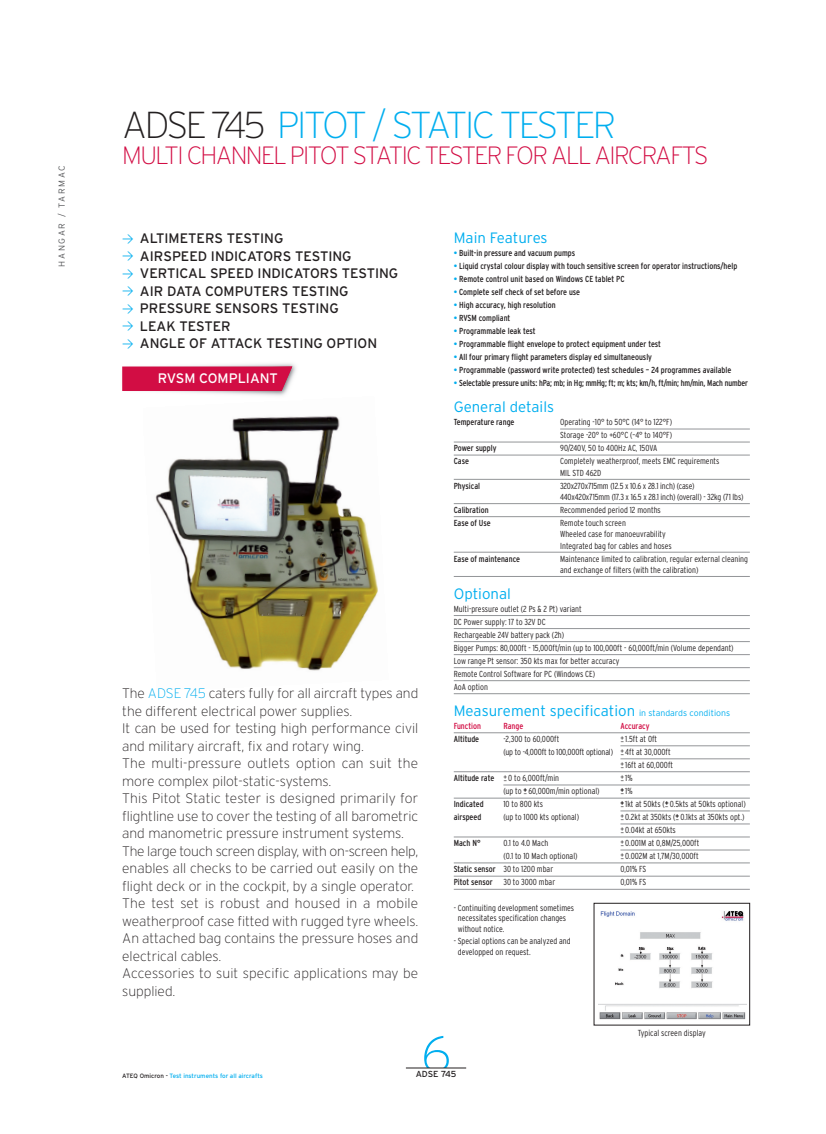
<style>
.page{position:relative;width:826px;height:1134px;background:#fff}
.page>*{position:absolute;margin:0;border:0;box-sizing:border-box;transform-origin:0 0}
.t1{font:200 50px "Interstate";color:#00aeef}
.t2{font:200 37.5px "Interstate";letter-spacing:-.075em;color:#00aeef}
.t3{font:200 25px "Interstate";letter-spacing:-.065em;color:#d20d44}
.t4{font:300 15px "Interstate";color:#00aeef}
.t5{font:200 13.75px/17.5px "Interstate";color:#231f20}
.t6{font:13.75px "Interstate";color:#231f20}
.t7{font:13.75px "Interstate";color:#fff}
.t8{font:300 condensed 8.75px/13px "Interstate";color:#231f20}
.t9{font:condensed 8.75px "Interstate";color:#231f20}
.t10{font:condensed 8.75px "Interstate";color:#d20d44}
.t11{font:300 8.75px "Interstate";letter-spacing:.195em;color:#57585a}
.t12{font:8.75px "Interstate";letter-spacing:-.01em;color:#231f20}
.t13{font:6.25px "Interstate";color:#00aeef}
.s1{color:#231f20}
.s2{font-family:"DIN Pro";font-size:11.25px;color:#00aeef}
.s3{color:#00aeef}
.s4{font-size:8.75px}
.s5{font-weight:400}
.s6{font-family:"DIN Pro";font-weight:500;font-stretch:normal}
.s7{font-weight:300}
</style>
<div class="page">
<svg style="left:122px;top:363px;width:629px;height:706px"></svg>
<p class="t11" style="left:57px;top:267px;width:103px;rotate:-90deg">HANGAR / TARMAC</p>
<h2 class="t2" style="left:122px;top:104px;width:495px"><span class="s1">ADSE 745</span> PITOT / STATIC TESTER</h2>
<h3 class="t3" style="left:122px;top:142px;width:587px">MULTI CHANNEL PITOT STATIC TESTER FOR ALL AIRCRAFTS</h3>
<h3 class="t6" style="left:122px;top:231px;width:163px"><span class="s2">→</span> ALTIMETERS TESTING</h3>
<h3 class="t6" style="left:122px;top:248px;width:231px"><span class="s2">→</span> AIRSPEED INDICATORS TESTING</h3>
<h3 class="t6" style="left:122px;top:266px;width:277px"><span class="s2">→</span> VERTICAL SPEED INDICATORS TESTING</h3>
<h3 class="t6" style="left:122px;top:283px;width:228px"><span class="s2">→</span> AIR DATA COMPUTERS TESTING</h3>
<h3 class="t6" style="left:122px;top:301px;width:218px"><span class="s2">→</span> PRESSURE SENSORS TESTING</h3>
<h3 class="t6" style="left:122px;top:318px;width:110px"><span class="s2">→</span> LEAK TESTER</h3>
<h3 class="t6" style="left:122px;top:336px;width:256px"><span class="s2">→</span> ANGLE OF ATTACK TESTING OPTION</h3>
<h3 class="t7" style="left:158px;top:371px;width:122px">RVSM COMPLIANT</h3>
<p class="t5" style="left:122px;top:685px;width:297px">The <span class="s3">ADSE 745</span> caters fully for all aircraft types and the different electrical power supplies.<br>It can be used for testing high performance civil and military aircraft, fix and rotary wing.<br>The multi-pressure outlets option can suit the more complex pilot-static-systems.<br>This Pitot Static tester is designed primarily for flightline use to cover the testing of all barometric and manometric pressure instrument systems.<br>The large touch screen display, with on-screen help, enables all checks to be carried out easily on the flight deck or in the cockpit, by a single operator.<br>The test set is robust and housed in a mobile weatherproof case fitted with rugged tyre wheels.<br>An attached bag contains the pressure hoses and electrical cables.<br>Accessories to suit specific applications may be supplied.</p>
<h3 class="t4" style="left:453px;top:229px;width:95px">Main Features</h3>
<p class="t9" style="left:453px;top:248px;width:123px"><span class="s3">•</span> Built-in pressure and vacuum pumps</p>
<p class="t9" style="left:453px;top:261px;width:285px"><span class="s3">•</span> Liquid crystal colour display with touch sensitive screen for operator instructions/help</p>
<p class="t9" style="left:453px;top:274px;width:172px"><span class="s3">•</span> Remote control unit based on Windows CE tablet PC</p>
<p class="t9" style="left:453px;top:287px;width:128px"><span class="s3">•</span> Complete self check of set before use</p>
<p class="t9" style="left:453px;top:300px;width:103px"><span class="s3">•</span> High accuracy, high resolution</p>
<p class="t9" style="left:453px;top:313px;width:58px"><span class="s3">•</span> RVSM compliant</p>
<p class="t9" style="left:453px;top:326px;width:83px"><span class="s3">•</span> Programmable leak test</p>
<p class="t9" style="left:453px;top:339px;width:209px"><span class="s3">•</span> Programmable flight envelope to protect equipment under test</p>
<p class="t9" style="left:453px;top:352px;width:200px"><span class="s3">•</span> All four primary flight parameters display ed simultaneously</p>
<p class="t9" style="left:453px;top:365px;width:279px"><span class="s3">•</span> Programmable (password write protected) test schedules – 24 programmes available</p>
<p class="t9" style="left:453px;top:378px;width:296px"><span class="s3">•</span> Selectable pressure units: hPa; mb; in Hg; mmHg; ft; m; kts; km/h, ft/min; hm/min, Mach number</p>
<h3 class="t4" style="left:453px;top:398px;width:102px">General details</h3>
<p class="t9" style="left:453px;top:417px;width:62px">Temperature range</p>
<p class="t8" style="left:560px;top:416px;width:113px">Operating -10° to 50°C (14° to 122°F)<br>Storage -20° to +60°C (–4° to 140°F)</p>
<p class="t9" style="left:453px;top:443px;width:44px">Power supply</p>
<p class="t8" style="left:560px;top:442px;width:99px">90/240V, 50 to 400Hz AC, 150VA</p>
<p class="t9" style="left:453px;top:456px;width:17px">Case</p>
<p class="t8" style="left:560px;top:456px;width:161px;line-height:11.2px">Completely weatherproof, meets EMC requirements<br>MIL STD 462D</p>
<p class="t9" style="left:453px;top:480px;width:28px">Physical</p>
<p class="t8" style="left:560px;top:480px;width:185px;line-height:11.2px">320x270x715mm (12.5 x 10.6 x 28.1 inch) (case)<br>440x420x715mm (17.3 x 16.5 x 28.1 inch) (overall) - 32kg (71 lbs)</p>
<p class="t9" style="left:453px;top:505px;width:36px">Calibration</p>
<p class="t8" style="left:560px;top:503px;width:102px">Recommended period 12 months</p>
<p class="t9" style="left:453px;top:518px;width:39px">Ease of Use</p>
<p class="t8" style="left:560px;top:517px;width:113px;line-height:11.2px">Remote touch screen<br>Wheeled case for manoeuvrability<br>Integrated bag for cables and hoses</p>
<p class="t9" style="left:453px;top:553px;width:68px">Ease of maintenance</p>
<p class="t8" style="left:560px;top:553px;width:189px;line-height:11.2px">Maintenance limited to calibration, regular external cleaning and exchange of filters (with the calibration)</p>
<h3 class="t4" style="left:453px;top:585px;width:59px">Optional</h3>
<p class="t8" style="left:453px;top:602px;width:281px">Multi-pressure outlet (2 Ps &amp; 2 Pt) variant<br>DC Power supply: 17 to 32V DC<br>Rechargeable 24V battery pack (2h)<br>Bigger Pumps: 80,000ft - 15,000ft/min (up to 100,000ft - 60,000ft/min (Volume dependant)<br>Low range Pt sensor: 350 kts max for better accuracy<br>Remote Control Software for PC (Windows CE)<br>AoA option</p>
<h3 class="t4" style="left:453px;top:702px;width:278px">Measurement specification <span class="s4">in standards conditions</span></h3>
<p class="t10" style="left:453px;top:721px;width:29px">Function</p>
<p class="t10" style="left:503px;top:721px;width:21px">Range</p>
<p class="t10" style="left:620px;top:721px;width:31px">Accuracy</p>
<p class="t9" style="left:453px;top:734px;width:27px">Altitude</p>
<p class="t8" style="left:503px;top:732px;width:57px">-2,300 to 60,000ft</p>
<p class="t8" style="left:620px;top:732px;width:38px">+— 1.5ft at 0ft</p>
<p class="t8" style="left:503px;top:745px;width:169px">(up to -4,000ft to 100,000ft optional) +— 4ft at 30,000ft</p>
<p class="t8" style="left:620px;top:758px;width:54px">+— 16ft at 60,000ft</p>
<p class="t8" style="left:453px;top:771px;width:107px"><span class="s5">Altitude rate</span> +— 0 to 6,000ft/min</p>
<p class="t8" style="left:620px;top:771px;width:14px">+— 1<span class="s6">%</span></p>
<p class="t8" style="left:503px;top:784px;width:98px">(up to +— 60,000m/min optional)</p>
<p class="t8" style="left:620px;top:784px;width:14px">+— 1<span class="s6">%</span></p>
<p class="t9" style="left:453px;top:799px;width:31px">Indicated</p>
<p class="t8" style="left:503px;top:797px;width:41px">10 to 800 kts</p>
<p class="t8" style="left:620px;top:797px;width:127px">+— 1kt at 50kts (+— 0.5kts at 50kts optional)</p>
<p class="t9" style="left:453px;top:812px;width:29px">airspeed</p>
<p class="t8" style="left:503px;top:811px;width:77px">(up to 1000 kts optional)</p>
<p class="t8" style="left:620px;top:811px;width:125px">+— 0.2kt at 350kts (+— 0.1kts at 350kts opt.) +— 0.04kt at 650kts</p>
<p class="t9" style="left:453px;top:838px;width:28px">Mach N°</p>
<p class="t8" style="left:503px;top:837px;width:46px">0.1 to 4.0 Mach</p>
<p class="t8" style="left:620px;top:837px;width:80px">+— 0.001M at 0,8M/25,000ft</p>
<p class="t8" style="left:503px;top:850px;width:76px">(0.1 to 10 Mach optional)</p>
<p class="t8" style="left:620px;top:850px;width:80px">+— 0.002M at 1,7M/30,000ft</p>
<p class="t9" style="left:453px;top:864px;width:101px">Static sensor <span class="s7">30 to 1200 mbar</span></p>
<p class="t8" style="left:620px;top:863px;width:27px">0,01<span class="s6">%</span> FS</p>
<p class="t8" style="left:453px;top:876px;width:103px"><span class="s5">Pitot sensor</span> 30 to 3000 mbar</p>
<p class="t8" style="left:620px;top:876px;width:27px">0,01<span class="s6">%</span> FS</p>
<p class="t8" style="left:457px;top:902px;width:118px;line-height:10.5px;text-indent:-4px">- Continuiting development sometimes necessitates specification changes without notice.</p>
<p class="t8" style="left:457px;top:935px;width:114px;line-height:10.5px;text-indent:-4px">- Special options can be analyzed and developped on request.</p>
<p class="t13" style="left:122px;top:1072px;width:142px"><span class="s1">ATEQ Omicron -</span> Test instruments for all aircrafts</p>
<h1 class="t1" style="left:420px;top:1026px;width:32px">6</h1>
<p class="t12" style="left:415px;top:1069px;width:42px">ADSE 745</p>
<p class="t8" style="left:637px;top:1026px;width:70px">Typical screen display</p>
</div>
